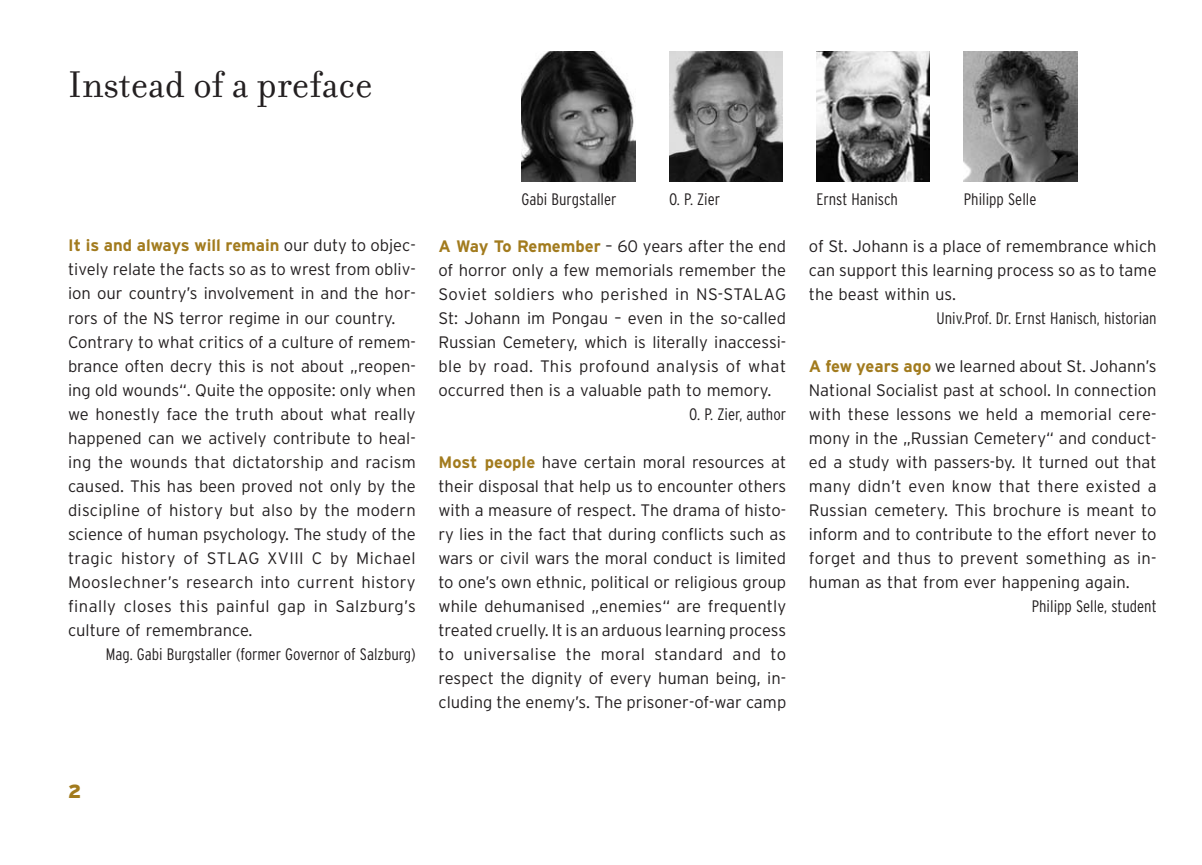
<style>
.page{position:relative;width:1202px;height:865px;background:#fff}
.page>*{position:absolute;margin:0;border:0;box-sizing:border-box;transform-origin:0 0}
.t1{font:40px "Filosofia";color:#231f20}
.t2{font:900 19px "Interstate";color:#a27b1e}
.t3{font:300 16.6px/24px "Interstate";color:#231f20;text-align:justify}
.t4{font:300 condensed 16.6px "Interstate";color:#231f20}
.s1{font-weight:700;color:#a27b1e}
</style>
<div class="page">
<img style="left:522px;top:51px;width:113px;height:130px">
<img style="left:669px;top:51px;width:113px;height:130px">
<img style="left:816px;top:51px;width:114px;height:130px">
<img style="left:964px;top:51px;width:113px;height:130px">
<h1 class="t1" style="left:68px;top:60px;width:306px">Instead of a preface</h1>
<p class="t3" style="left:68px;top:234px;width:349px;text-align:left"><span class="s1">It is and always will remain</span> our duty to objec&shy;tively relate the facts so as to wrest from obliv&shy;ion our country’s involvement in and the hor&shy;rors of the NS terror regime in our country.<br>Contrary to what critics of a culture of remem&shy;brance often decry this is not about „reopen&shy;ing old wounds“. Quite the opposite: only when we honestly face the truth about what really happened can we actively contribute to heal&shy;ing the wounds that dictatorship and racism caused. This has been proved not only by the discipline of history but also by the modern science of human psychology. The study of the tragic history of STLAG XVIII C by Michael Mooslechner’s research into current history finally closes this painful gap in Salzburg’s culture of remembrance.</p>
<p class="t4" style="left:106px;top:644px;width:312px">Mag. Gabi Burgstaller (former Governor of Salzburg)</p>
<p class="t4" style="left:522px;top:189px;width:96px">Gabi Burgstaller</p>
<p class="t4" style="left:669px;top:189px;width:53px">O. P. Zier</p>
<p class="t4" style="left:816px;top:189px;width:83px">Ernst Hanisch</p>
<p class="t4" style="left:964px;top:189px;width:74px">Philipp Selle</p>
<p class="t3" style="left:438px;top:234px;width:349px"><span class="s1">A Way To Remember</span> – 60 years after the end of horror only a few memorials remember the Soviet soldiers who perished in NS-STALAG St: Johann im Pongau – even in the so-called Russian Cemetery, which is literally inaccessi&shy;ble by road. This profound analysis of what occurred then is a valuable path to memory.</p>
<p class="t4" style="left:689px;top:404px;width:98px">O. P. Zier, author</p>
<p class="t3" style="left:438px;top:450px;width:349px"><span class="s1">Most people</span> have certain moral resources at their disposal that help us to encounter others with a measure of respect. The drama of histo&shy;ry lies in the fact that during conflicts such as wars or civil wars the moral conduct is limited to one’s own ethnic, political or religious group while dehumanised „enemies“ are frequently treated cruelly. It is an arduous learning process to universalise the moral standard and to respect the dignity of every human being, in&shy;cluding the enemy’s. The prisoner-of-war camp</p>
<p class="t3" style="left:809px;top:234px;width:349px">of St. Johann is a place of remembrance which can support this learning process so as to tame the beast within us.</p>
<p class="t4" style="left:936px;top:308px;width:222px">Univ.Prof. Dr. Ernst Hanisch, historian</p>
<p class="t3" style="left:809px;top:354px;width:349px"><span class="s1">A few years ago</span> we learned about St. Johann’s National Socialist past at school. In connection with these lessons we held a memorial cere&shy;mony in the „Russian Cemetery“ and conduct&shy;ed a study with passers-by. It turned out that many didn’t even know that there existed a Russian cemetery. This brochure is meant to inform and to contribute to the effort never to forget and thus to prevent something as in&shy;human as that from ever happening again.</p>
<p class="t4" style="left:1032px;top:596px;width:126px">Philipp Selle, student</p>
<p class="t2" style="left:68px;top:780px;width:15px">2</p>
</div>
